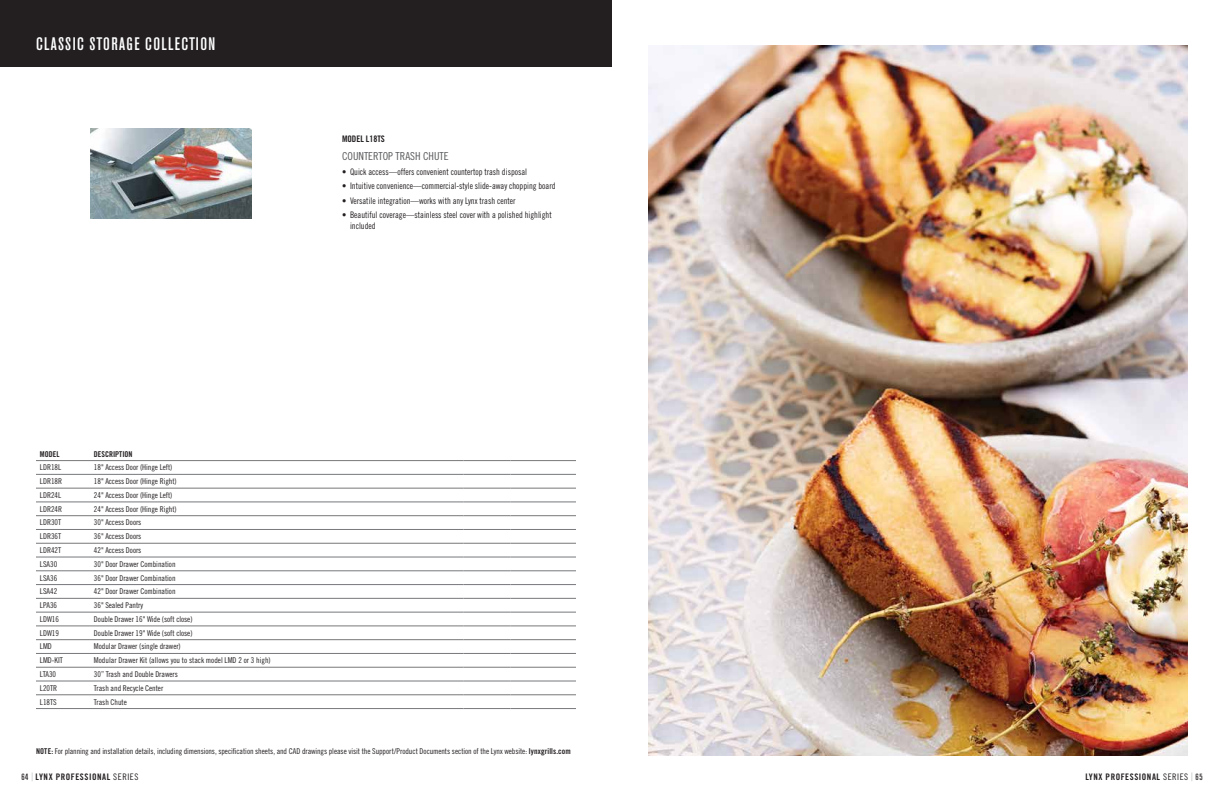
<style>
.page{position:relative;width:1224px;height:792px;background:#fff}
.page>*{position:absolute;margin:0;border:0;box-sizing:border-box;transform-origin:0 0}
.t1{font:500 condensed 18px "Akzidenz Grotesk BE";letter-spacing:.07em;color:#fff}
.t2{font:11px "Trade Gothic LT Std Cn 18";color:#58595b}
.t3{font:9px/10.8px "Trade Gothic LT Std Cn 18";color:#231f20;scale:.95 1}
.t4{font:9px "Trade Gothic LT Std Bd Cn 20";letter-spacing:.06em;color:#231f20}
.t5{font:9px "Trade Gothic LT Std Bd Cn 20";color:#231f20}
.t6{font:8px "Trade Gothic LT Std Cn 18";letter-spacing:-.005em;color:#231f20}
.t7{font:8px "Trade Gothic LT Std Bd Cn 20";color:#231f20}
.s1{font-family:"Trade Gothic LT Std Bd Cn 20"}
.s2{font-family:"Akzidenz Grotesk BE";font-weight:500;font-stretch:condensed}
.s3{font-family:"Trade Gothic LT Std Cn 18"}
</style>
<div class="page">
<div style="left:0;top:0;width:612px;height:66px;background:#231f20"></div>
<img style="left:648px;top:45px;width:540px;height:711px">
<img style="left:90px;top:129px;width:162px;height:90px">
<hr style="left:36px;top:460px;width:54px;height:1px;background:#77787b">
<hr style="left:90px;top:460px;width:374px;height:1px;background:#77787b">
<hr style="left:464px;top:460px;width:47px;height:1px;background:#77787b">
<hr style="left:511px;top:460px;width:65px;height:1px;background:#77787b">
<hr style="left:36px;top:474px;width:54px;height:1px;background:#77787b">
<hr style="left:90px;top:474px;width:374px;height:1px;background:#77787b">
<hr style="left:464px;top:474px;width:47px;height:1px;background:#77787b">
<hr style="left:511px;top:474px;width:65px;height:1px;background:#77787b">
<hr style="left:36px;top:488px;width:54px;height:1px;background:#77787b">
<hr style="left:90px;top:488px;width:374px;height:1px;background:#77787b">
<hr style="left:464px;top:488px;width:47px;height:1px;background:#77787b">
<hr style="left:511px;top:488px;width:65px;height:1px;background:#77787b">
<hr style="left:36px;top:502px;width:54px;height:1px;background:#77787b">
<hr style="left:90px;top:502px;width:374px;height:1px;background:#77787b">
<hr style="left:464px;top:502px;width:47px;height:1px;background:#77787b">
<hr style="left:511px;top:502px;width:65px;height:1px;background:#77787b">
<hr style="left:36px;top:515px;width:54px;height:1px;background:#77787b">
<hr style="left:90px;top:515px;width:374px;height:1px;background:#77787b">
<hr style="left:464px;top:515px;width:47px;height:1px;background:#77787b">
<hr style="left:511px;top:515px;width:65px;height:1px;background:#77787b">
<hr style="left:36px;top:529px;width:54px;height:1px;background:#77787b">
<hr style="left:90px;top:529px;width:374px;height:1px;background:#77787b">
<hr style="left:464px;top:529px;width:47px;height:1px;background:#77787b">
<hr style="left:511px;top:529px;width:65px;height:1px;background:#77787b">
<hr style="left:36px;top:543px;width:54px;height:1px;background:#77787b">
<hr style="left:90px;top:543px;width:374px;height:1px;background:#77787b">
<hr style="left:464px;top:543px;width:47px;height:1px;background:#77787b">
<hr style="left:511px;top:543px;width:65px;height:1px;background:#77787b">
<hr style="left:36px;top:557px;width:54px;height:1px;background:#77787b">
<hr style="left:90px;top:557px;width:374px;height:1px;background:#77787b">
<hr style="left:464px;top:557px;width:47px;height:1px;background:#77787b">
<hr style="left:511px;top:557px;width:65px;height:1px;background:#77787b">
<hr style="left:36px;top:571px;width:54px;height:1px;background:#77787b">
<hr style="left:90px;top:571px;width:374px;height:1px;background:#77787b">
<hr style="left:464px;top:571px;width:47px;height:1px;background:#77787b">
<hr style="left:511px;top:571px;width:65px;height:1px;background:#77787b">
<hr style="left:36px;top:584px;width:54px;height:1px;background:#77787b">
<hr style="left:90px;top:584px;width:374px;height:1px;background:#77787b">
<hr style="left:464px;top:584px;width:47px;height:1px;background:#77787b">
<hr style="left:511px;top:584px;width:65px;height:1px;background:#77787b">
<hr style="left:36px;top:598px;width:54px;height:1px;background:#77787b">
<hr style="left:90px;top:598px;width:374px;height:1px;background:#77787b">
<hr style="left:464px;top:598px;width:47px;height:1px;background:#77787b">
<hr style="left:511px;top:598px;width:65px;height:1px;background:#77787b">
<hr style="left:36px;top:612px;width:54px;height:1px;background:#77787b">
<hr style="left:90px;top:612px;width:374px;height:1px;background:#77787b">
<hr style="left:464px;top:612px;width:47px;height:1px;background:#77787b">
<hr style="left:511px;top:612px;width:65px;height:1px;background:#77787b">
<hr style="left:36px;top:626px;width:54px;height:1px;background:#77787b">
<hr style="left:90px;top:626px;width:374px;height:1px;background:#77787b">
<hr style="left:464px;top:626px;width:47px;height:1px;background:#77787b">
<hr style="left:511px;top:626px;width:65px;height:1px;background:#77787b">
<hr style="left:36px;top:639px;width:54px;height:1px;background:#77787b">
<hr style="left:90px;top:639px;width:374px;height:1px;background:#77787b">
<hr style="left:464px;top:639px;width:47px;height:1px;background:#77787b">
<hr style="left:511px;top:639px;width:65px;height:1px;background:#77787b">
<hr style="left:36px;top:653px;width:54px;height:1px;background:#77787b">
<hr style="left:90px;top:653px;width:374px;height:1px;background:#77787b">
<hr style="left:464px;top:653px;width:47px;height:1px;background:#77787b">
<hr style="left:511px;top:653px;width:65px;height:1px;background:#77787b">
<hr style="left:36px;top:667px;width:54px;height:1px;background:#77787b">
<hr style="left:90px;top:667px;width:374px;height:1px;background:#77787b">
<hr style="left:464px;top:667px;width:47px;height:1px;background:#77787b">
<hr style="left:511px;top:667px;width:65px;height:1px;background:#77787b">
<hr style="left:36px;top:681px;width:54px;height:1px;background:#77787b">
<hr style="left:90px;top:681px;width:374px;height:1px;background:#77787b">
<hr style="left:464px;top:681px;width:47px;height:1px;background:#77787b">
<hr style="left:511px;top:681px;width:65px;height:1px;background:#77787b">
<hr style="left:36px;top:695px;width:54px;height:1px;background:#77787b">
<hr style="left:90px;top:695px;width:374px;height:1px;background:#77787b">
<hr style="left:464px;top:695px;width:47px;height:1px;background:#77787b">
<hr style="left:511px;top:695px;width:65px;height:1px;background:#77787b">
<hr style="left:36px;top:708px;width:54px;height:1px;background:#77787b">
<hr style="left:90px;top:708px;width:374px;height:1px;background:#77787b">
<hr style="left:464px;top:708px;width:47px;height:1px;background:#77787b">
<hr style="left:511px;top:708px;width:65px;height:1px;background:#77787b">
<h1 class="t1" style="left:36px;top:33px;width:181px">CLASSIC STORAGE COLLECTION</h1>
<p class="t5" style="left:342px;top:133px;width:44px">MODEL L18TS</p>
<h2 class="t2" style="left:342px;top:149px;width:108px">COUNTERTOP TRASH CHUTE</h2>
<p class="t3" style="left:342px;top:166px;width:196px">• Quick access—offers convenient countertop trash disposal</p>
<p class="t3" style="left:342px;top:181px;width:226px">• Intuitive convenience—commercial-style slide-away chopping board</p>
<p class="t3" style="left:342px;top:195px;width:184px">• Versatile integration—works with any Lynx trash center</p>
<p class="t3" style="left:350px;top:209px;width:214px;text-indent:-8px">• Beautiful coverage—stainless steel cover with a polished highlight included</p>
<p class="t7" style="left:40px;top:449px;width:21px">MODEL</p>
<p class="t7" style="left:94px;top:449px;width:40px">DESCRIPTION</p>
<p class="t6" style="left:40px;top:463px;width:23px">LDR18L</p>
<p class="t6" style="left:94px;top:463px;width:80px">18" Access Door (Hinge Left)</p>
<p class="t6" style="left:40px;top:477px;width:24px">LDR18R</p>
<p class="t6" style="left:94px;top:477px;width:84px">18" Access Door (Hinge Right)</p>
<p class="t6" style="left:40px;top:490px;width:23px">LDR24L</p>
<p class="t6" style="left:94px;top:490px;width:80px">24" Access Door (Hinge Left)</p>
<p class="t6" style="left:40px;top:504px;width:24px">LDR24R</p>
<p class="t6" style="left:94px;top:504px;width:84px">24" Access Door (Hinge Right)</p>
<p class="t6" style="left:40px;top:518px;width:23px">LDR30T</p>
<p class="t6" style="left:94px;top:518px;width:49px">30" Access Doors</p>
<p class="t6" style="left:40px;top:532px;width:23px">LDR36T</p>
<p class="t6" style="left:94px;top:532px;width:49px">36" Access Doors</p>
<p class="t6" style="left:40px;top:545px;width:23px">LDR42T</p>
<p class="t6" style="left:94px;top:545px;width:49px">42" Access Doors</p>
<p class="t6" style="left:40px;top:559px;width:19px">LSA30</p>
<p class="t6" style="left:94px;top:559px;width:83px">30" Door Drawer Combination</p>
<p class="t6" style="left:40px;top:573px;width:19px">LSA36</p>
<p class="t6" style="left:94px;top:573px;width:83px">36" Door Drawer Combination</p>
<p class="t6" style="left:40px;top:587px;width:19px">LSA42</p>
<p class="t6" style="left:94px;top:587px;width:83px">42" Door Drawer Combination</p>
<p class="t6" style="left:40px;top:601px;width:19px">LPA36</p>
<p class="t6" style="left:94px;top:601px;width:51px">36" Sealed Pantry</p>
<p class="t6" style="left:40px;top:614px;width:21px">LDW16</p>
<p class="t6" style="left:94px;top:614px;width:100px">Double Drawer 16" Wide (soft close)</p>
<p class="t6" style="left:40px;top:628px;width:21px">LDW19</p>
<p class="t6" style="left:94px;top:628px;width:100px">Double Drawer 19" Wide (soft close)</p>
<p class="t6" style="left:40px;top:642px;width:13px">LMD</p>
<p class="t6" style="left:94px;top:642px;width:88px">Modular Drawer (single drawer)</p>
<p class="t6" style="left:40px;top:656px;width:25px">LMD-KIT</p>
<p class="t6" style="left:94px;top:656px;width:178px">Modular Drawer Kit (allows you to stack model LMD 2 or 3 high)</p>
<p class="t6" style="left:40px;top:669px;width:18px">LTA30</p>
<p class="t6" style="left:94px;top:669px;width:85px">30” Trash and Double Drawers</p>
<p class="t6" style="left:40px;top:683px;width:19px">L20TR</p>
<p class="t6" style="left:94px;top:683px;width:71px">Trash and Recycle Center</p>
<p class="t6" style="left:40px;top:697px;width:18px">L18TS</p>
<p class="t6" style="left:94px;top:697px;width:34px">Trash Chute</p>
<p class="t6" style="left:36px;top:746px;width:536px"><span class="s1">NOTE:</span> For planning and installation details, including dimensions, specification sheets, and CAD drawings please visit the Support/Product Documents section of the Lynx website: <span class="s1">lynxgrills.com</span></p>
<p class="t4" style="left:21px;top:771px;width:118px"><span class="s2">64</span> LYNX PROFESSIONAL <span class="s3">SERIES</span></p>
<p class="t4" style="left:1085px;top:771px;width:119px">LYNX PROFESSIONAL <span class="s3">SERIES</span> <span class="s2">65</span></p>
</div>
